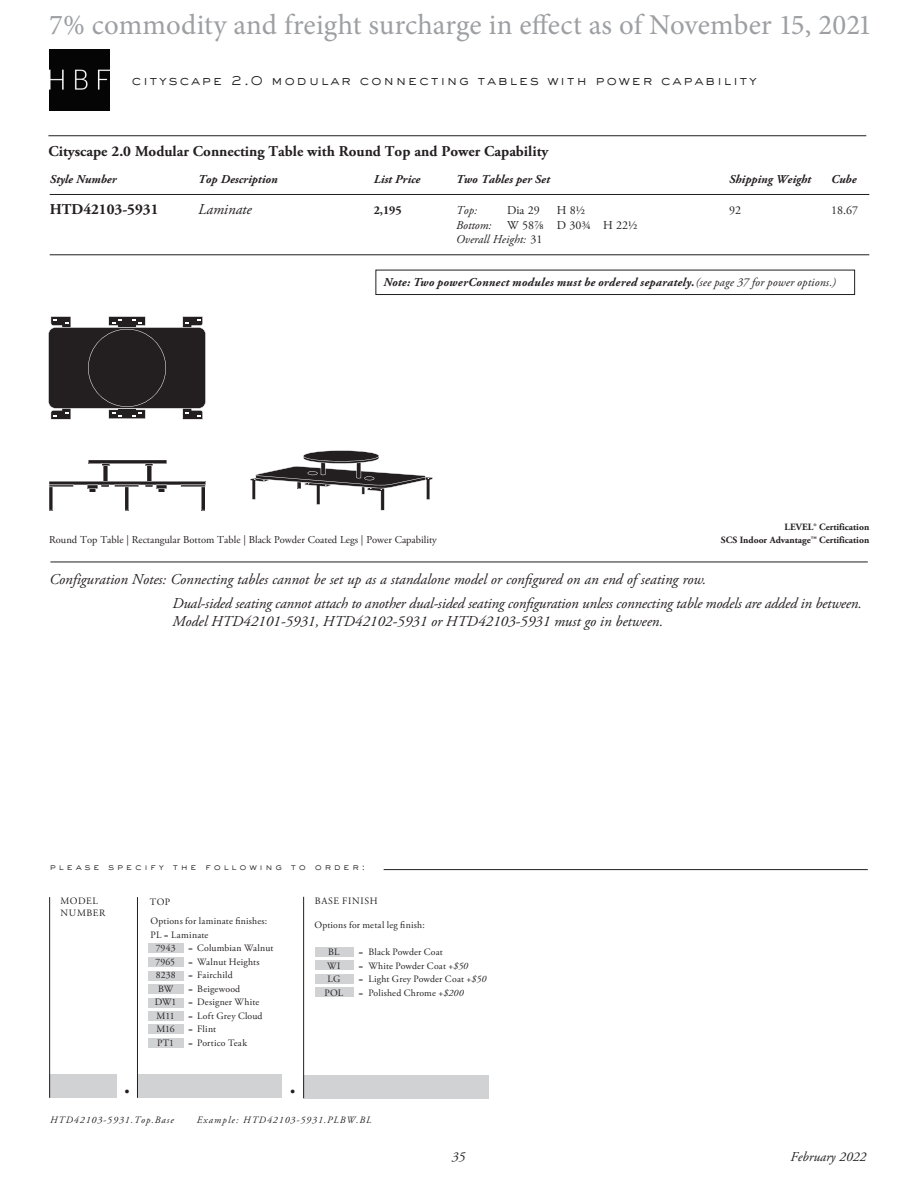
<style>
.page{position:relative;width:918px;height:1188px;background:#fff}
.page>*{position:absolute;margin:0;border:0;box-sizing:border-box;transform-origin:0 0}
.t1{font:28.8px "Minion Pro";letter-spacing:.005em;color:#9d9fa2}
.Body_Text{font:italic 15px/18px "Adobe Garamond Pro";color:#231f20}
.t2{font:700 15px "Adobe Garamond Pro";color:#231f20}
.t3{font:300 13.5px "Sackers Gothic Std";letter-spacing:.12em;color:#231f20}
.t4{font:italic 13.5px "Adobe Garamond Pro";color:#231f20}
.t5{font:13.5px "Adobe Garamond Pro";color:#231f20}
.t6{font:italic 700 12px "Adobe Garamond Pro";letter-spacing:.02em;color:#231f20}
.t7{font:italic 700 12px "Adobe Garamond Pro";color:#231f20}
.t8{font:12px/14.4px "Adobe Garamond Pro";color:#231f20}
.t9{font:italic 12px "Adobe Garamond Pro";color:#231f20}
.t10{font:700 12px "Adobe Garamond Pro";color:#231f20}
.Note{font:10.5px "Adobe Garamond Pro";color:#231f20}
.Tab___Notes{font:9.75px "Adobe Garamond Pro";letter-spacing:.02em;color:#231f20}
.t11{font:italic 9.75px "Adobe Garamond Pro";letter-spacing:.1em;color:#231f20}
.Tab___Notes-2{font:9.75px "Adobe Garamond Pro";letter-spacing:.06em;color:#231f20}
.Product_Text{font:700 9.6px "Adobe Garamond Pro";color:#231f20}
.t12{font:300 9px "Sackers Gothic Std";letter-spacing:.3em;color:#231f20}
.s1{font-style:italic}
.s2{font-weight:400}
</style>
<div class="page">
<img style="left:50px;top:50px;width:60px;height:60px">
<hr style="left:48px;top:135px;width:818px;height:1px;background:#231f20">
<hr style="left:50px;top:194px;width:819px;height:1px;background:#231f20">
<hr style="left:50px;top:254px;width:819px;height:1px;background:#231f20">
<hr style="left:384px;top:869px;width:484px;height:1px;background:#231f20">
<div style="left:50px;top:1074px;width:67px;height:24px;background:#d1d2d4"></div>
<div style="left:137px;top:1074px;width:145px;height:24px;background:#d1d2d4"></div>
<hr style="left:137px;top:897px;width:1px;height:201px;background:#231f20">
<hr style="left:49px;top:897px;width:1px;height:201px;background:#231f20">
<div style="left:148px;top:944px;width:36px;height:9px;background:#d1d2d4"></div>
<div style="left:148px;top:971px;width:36px;height:9px;background:#d1d2d4"></div>
<div style="left:148px;top:1011px;width:36px;height:9px;background:#d1d2d4"></div>
<div style="left:148px;top:957px;width:36px;height:10px;background:#d1d2d4"></div>
<div style="left:148px;top:985px;width:36px;height:9px;background:#d1d2d4"></div>
<div style="left:148px;top:1025px;width:36px;height:9px;background:#d1d2d4"></div>
<div style="left:148px;top:998px;width:36px;height:9px;background:#d1d2d4"></div>
<div style="left:148px;top:1038px;width:36px;height:9px;background:#d1d2d4"></div>
<div style="left:303px;top:1075px;width:186px;height:23px;background:#d1d2d4"></div>
<hr style="left:303px;top:897px;width:1px;height:201px;background:#231f20">
<div style="left:315px;top:947px;width:38px;height:9px;background:#d1d2d4"></div>
<div style="left:315px;top:988px;width:38px;height:9px;background:#d1d2d4"></div>
<div style="left:315px;top:960px;width:38px;height:10px;background:#d1d2d4"></div>
<div style="left:315px;top:974px;width:38px;height:9px;background:#d1d2d4"></div>
<div style="left:375px;top:270px;width:480px;height:25px;border:1px solid #231f20"></div>
<hr style="left:50px;top:562px;width:818px;height:1px;background:#231f20">
<svg style="left:49px;top:460px;width:157px;height:50px"></svg>
<svg style="left:48px;top:316px;width:158px;height:104px;background:#474445"></svg>
<svg style="left:250px;top:450px;width:183px;height:60px"></svg>
<h1 class="t1" style="left:49px;top:6px;width:824px">7% commodity and freight surcharge in effect as of November 15, 2021</h1>
<p class="t3" style="left:131px;top:71px;width:627px">cityscape 2.0 modular connecting tables with power capability</p>
<p class="t2" style="left:48px;top:143px;width:502px">Cityscape 2.0 Modular Connecting Table with Round Top and Power Capability</p>
<p class="t7" style="left:50px;top:172px;width:68px">Style Number</p>
<p class="t7" style="left:198px;top:172px;width:81px">Top Description</p>
<p class="t7" style="left:374px;top:172px;width:48px">List Price</p>
<p class="t7" style="left:456px;top:172px;width:95px">Two Tables per Set</p>
<p class="t7" style="left:729px;top:172px;width:83px">Shipping Weight</p>
<p class="t7" style="left:831px;top:172px;width:27px">Cube</p>
<p class="t2" style="left:50px;top:201px;width:110px">HTD42103-5931</p>
<p class="Body_Text" style="left:198px;top:201px;width:55px">Laminate</p>
<p class="t10" style="left:374px;top:203px;width:30px">2,195</p>
<p class="t9" style="left:456px;top:203px;width:22px">Top:</p>
<p class="t8" style="left:507px;top:204px;width:34px">Dia 29</p>
<p class="t8" style="left:557px;top:204px;width:30px">H 8½</p>
<p class="t8" style="left:729px;top:204px;width:13px">92</p>
<p class="t8" style="left:831px;top:204px;width:28px">18.67</p>
<p class="t9" style="left:456px;top:218px;width:37px">Bottom:</p>
<p class="t8" style="left:456px;top:218px;width:183px;text-indent:51px">W 58⅞ D 30¾ H 22½<br><span class="s1">Overall Height:</span> 31</p>
<p class="t6" style="left:383px;top:275px;width:454px">Note: Two powerConnect modules must be ordered separately.<span class="s2">(see page 37 for power options.)</span></p>
<p class="Product_Text" style="left:785px;top:522px;width:86px">LEVEL® Certification</p>
<p class="Note" style="left:49px;top:533px;width:389px">Round Top Table | Rectangular Bottom Table | Black Powder Coated Legs | Power Capability</p>
<p class="Product_Text" style="left:721px;top:534px;width:150px">SCS Indoor Advantage™ Certification</p>
<p class="Body_Text" style="left:50px;top:571px;width:658px">Configuration Notes: Connecting tables cannot be set up as a standalone model or configured on an end of seating row.</p>
<p class="Body_Text" style="left:172px;top:595px;width:691px">Dual-sided seating cannot attach to another dual-sided seating configuration unless connecting table models are added in between.<br>Model HTD42101-5931, HTD42102-5931 or HTD42103-5931 must go in between.</p>
<p class="t12" style="left:50px;top:860px;width:317px">please specify the following to order:</p>
<p class="Tab___Notes" style="left:61px;top:895px;width:39px">MODEL</p>
<p class="Tab___Notes" style="left:61px;top:907px;width:46px">NUMBER</p>
<p class="Tab___Notes-2" style="left:315px;top:895px;width:64px">BASE FINISH</p>
<p class="Tab___Notes" style="left:150px;top:896px;width:22px">TOP</p>
<p class="Tab___Notes" style="left:151px;top:915px;width:118px">Options for laminate finishes:</p>
<p class="Tab___Notes" style="left:151px;top:929px;width:59px">PL = Laminate</p>
<p class="Tab___Notes" style="left:156px;top:942px;width:21px">7943</p>
<p class="Tab___Notes" style="left:188px;top:942px;width:87px">= Columbian Walnut</p>
<p class="Tab___Notes" style="left:156px;top:956px;width:21px">7965</p>
<p class="Tab___Notes" style="left:188px;top:956px;width:73px">= Walnut Heights</p>
<p class="Tab___Notes" style="left:156px;top:969px;width:21px">8238</p>
<p class="Tab___Notes" style="left:188px;top:969px;width:46px">= Fairchild</p>
<p class="Tab___Notes" style="left:158px;top:983px;width:17px">BW</p>
<p class="Tab___Notes" style="left:188px;top:983px;width:54px">= Beigewood</p>
<p class="Tab___Notes" style="left:155px;top:996px;width:106px">DW1 = Designer White</p>
<p class="Tab___Notes" style="left:157px;top:1010px;width:20px">M11</p>
<p class="Tab___Notes" style="left:188px;top:1010px;width:76px">= Loft Grey Cloud</p>
<p class="Tab___Notes" style="left:157px;top:1023px;width:20px">M16</p>
<p class="Tab___Notes" style="left:188px;top:1023px;width:29px">= Flint</p>
<p class="Tab___Notes" style="left:157px;top:1037px;width:19px">PT1</p>
<p class="Tab___Notes" style="left:188px;top:1037px;width:60px">= Portico Teak</p>
<p class="Tab___Notes" style="left:314px;top:919px;width:112px">Options for metal leg finish:</p>
<p class="Tab___Notes" style="left:328px;top:946px;width:13px">BL</p>
<p class="Tab___Notes" style="left:358px;top:946px;width:86px">= Black Powder Coat</p>
<p class="Tab___Notes" style="left:327px;top:960px;width:15px">WI</p>
<p class="Tab___Notes" style="left:358px;top:960px;width:111px">= White Powder Coat +<span class="s1">$50</span></p>
<p class="Tab___Notes" style="left:327px;top:973px;width:14px">LG</p>
<p class="Tab___Notes" style="left:358px;top:973px;width:129px">= Light Grey Powder Coat +<span class="s1">$50</span></p>
<p class="Tab___Notes" style="left:325px;top:987px;width:20px">POL</p>
<p class="Tab___Notes" style="left:358px;top:987px;width:107px">= Polished Chrome +<span class="s1">$200</span></p>
<p class="t5" style="left:124px;top:1083px;width:7px">•</p>
<p class="t5" style="left:290px;top:1084px;width:7px">•</p>
<p class="t11" style="left:50px;top:1114px;width:125px">HTD42103-5931.Top.Base</p>
<p class="t11" style="left:197px;top:1114px;width:176px">Example: HTD42103-5931.PLBW.BL</p>
<h3 class="t4" style="left:452px;top:1149px;width:15px">35</h3>
<h3 class="t4" style="left:791px;top:1149px;width:77px">February 2022</h3>
</div>
